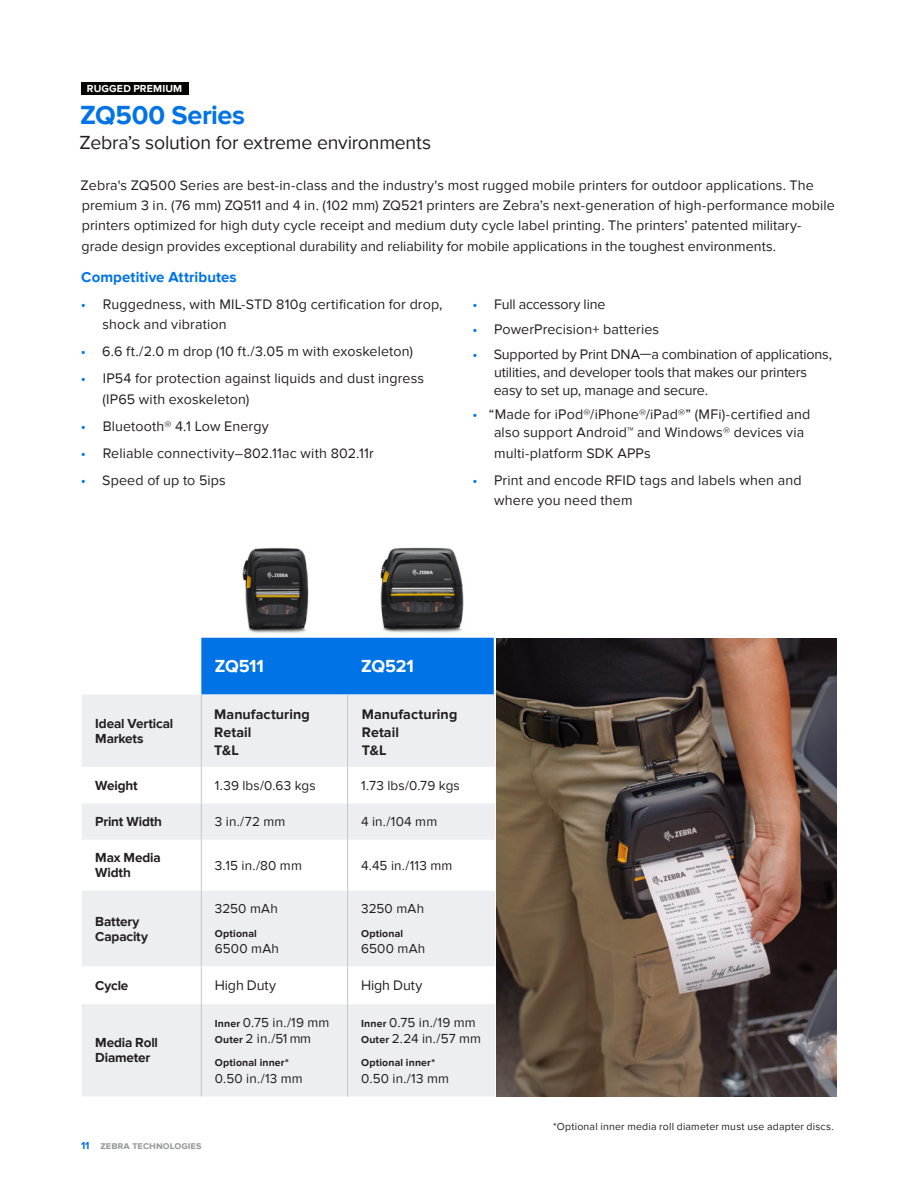
<style>
.page{position:relative;width:918px;height:1188px;background:#fff}
.page>*{position:absolute;margin:0;border:0;box-sizing:border-box;transform-origin:0 0}
.t1{font:700 27px "Proxima Nova";letter-spacing:-.015em;color:#0073e6}
.t2{font:19.5px "Proxima Nova";letter-spacing:-.01em;color:#231f20}
.t3{font:700 18px "Proxima Nova";letter-spacing:-.01em;color:#fff}
.t4{font:700 15px "Proxima Nova";letter-spacing:.005em;color:#0073e6}
.t5{font:14.25px/20.2px "Proxima Nova";letter-spacing:.01em;color:#231f20}
.t6{font:14.25px/18px "Proxima Nova";letter-spacing:-.01em;color:#231f20}
.t7{font:700 14.25px "Proxima Nova";letter-spacing:.005em;color:#231f20}
.t8{font:13.5px/16.5px "Proxima Nova";letter-spacing:.01em;color:#231f20}
.t9{font:700 13.5px/15px "Proxima Nova";letter-spacing:-.01em;color:#231f20}
.t10{font:10.5px "Proxima Nova";letter-spacing:.02em;color:#231f20}
.t11{font:700 10.5px "Proxima Nova";letter-spacing:.015em;color:#231f20}
.t12{font:700 10.5px "Proxima Nova";color:#989999}
.t13{font:700 10.5px "Proxima Nova";letter-spacing:.015em;color:#fff}
.s1{color:#0073e6}
.s2{font-weight:700;font-size:10.5px}
</style>
<div class="page">
<div style="left:201px;top:638px;width:293px;height:57px;background:#0073e6"></div>
<div style="left:82px;top:695px;width:413px;height:401px;background:#eceef2"></div>
<svg style="left:82px;top:767px;width:413px;height:237px"></svg>
<hr style="left:201px;top:695px;width:1px;height:72px;background:#c3c6cc">
<hr style="left:347px;top:695px;width:1px;height:72px;background:#c3c6cc">
<hr style="left:201px;top:767px;width:1px;height:36px;background:#c3c6cc">
<hr style="left:347px;top:767px;width:1px;height:36px;background:#c3c6cc">
<hr style="left:201px;top:803px;width:1px;height:37px;background:#c3c6cc">
<hr style="left:347px;top:803px;width:1px;height:37px;background:#c3c6cc">
<hr style="left:201px;top:840px;width:1px;height:51px;background:#c3c6cc">
<hr style="left:347px;top:840px;width:1px;height:51px;background:#c3c6cc">
<hr style="left:201px;top:891px;width:1px;height:76px;background:#c3c6cc">
<hr style="left:347px;top:891px;width:1px;height:76px;background:#c3c6cc">
<hr style="left:201px;top:967px;width:1px;height:37px;background:#c3c6cc">
<hr style="left:347px;top:967px;width:1px;height:37px;background:#c3c6cc">
<hr style="left:201px;top:1004px;width:1px;height:92px;background:#c3c6cc">
<hr style="left:347px;top:1004px;width:1px;height:92px;background:#c3c6cc">
<img style="left:497px;top:639px;width:340px;height:457px">
<div style="left:81px;top:82px;width:107px;height:13px;background:#040503"></div>
<img style="left:242px;top:547px;width:67px;height:86px">
<img style="left:380px;top:547px;width:84px;height:86px">
<p class="t13" style="left:87px;top:83px;width:97px">RUGGED PREMIUM</p>
<h1 class="t1" style="left:80px;top:99px;width:166px">ZQ500 Series</h1>
<h2 class="t2" style="left:80px;top:132px;width:353px">Zebra’s solution for extreme environments</h2>
<p class="t5" style="left:81px;top:175px;width:756px">Zebra's ZQ500 Series are best-in-class and the industry's most rugged mobile printers for outdoor applications. The premium 3 in. (76 mm) ZQ511 and 4 in. (102 mm) ZQ521 printers are Zebra’s next-generation of high-performance mobile printers optimized for high duty cycle receipt and medium duty cycle label printing. The printers’ patented military&shy;grade design provides exceptional durability and reliability for mobile applications in the toughest environments.</p>
<p class="t4" style="left:81px;top:269px;width:157px">Competitive Attributes</p>
<p class="t5" style="left:103px;top:295px;width:341px;text-indent:-22px"><span class="s1">•</span> Ruggedness, with MIL-STD 810g certification for drop, shock and vibration</p>
<p class="t5" style="left:81px;top:342px;width:334px"><span class="s1">•</span> 6.6 ft./2.0 m drop (10 ft./3.05 m with exoskeleton)</p>
<p class="t5" style="left:102px;top:369px;width:323px;text-indent:-21px"><span class="s1">•</span> IP54 for protection against liquids and dust ingress (IP65 with exoskeleton)</p>
<p class="t5" style="left:81px;top:416px;width:189px"><span class="s1">•</span> Bluetooth® 4.1 Low Energy</p>
<p class="t5" style="left:81px;top:443px;width:294px"><span class="s1">•</span> Reliable connectivity–802.11ac with 802.11r</p>
<p class="t5" style="left:81px;top:470px;width:147px"><span class="s1">•</span> Speed of up to 5ips</p>
<p class="t6" style="left:472px;top:296px;width:135px"><span class="s1">•</span> Full accessory line</p>
<p class="t5" style="left:472px;top:319px;width:188px"><span class="s1">•</span> PowerPrecision+ batteries</p>
<p class="t6" style="left:494px;top:345px;width:340px;text-indent:-21px"><span class="s1">•</span> Supported by Print DNA—a combination of applications, utilities, and developer tools that makes our printers easy to set up, manage and secure.</p>
<p class="t5" style="left:494px;top:406px;width:318px;line-height:18px;text-indent:-22px"><span class="s1">•</span> “Made for iPod®/iPhone®/iPad®” (MFi)-certified and also support Android™ and Windows® devices via</p>
<p class="t5" style="left:494px;top:443px;width:158px">multi-platform SDK APPs</p>
<p class="t5" style="left:494px;top:470px;width:309px;text-indent:-22px"><span class="s1">•</span> Print and encode RFID tags and labels when and where you need them</p>
<p class="t3" style="left:215px;top:656px;width:51px">ZQ511</p>
<p class="t3" style="left:361px;top:656px;width:54px">ZQ521</p>
<p class="t7" style="left:214px;top:706px;width:97px">Manufacturing</p>
<p class="t7" style="left:362px;top:706px;width:97px">Manufacturing</p>
<p class="t7" style="left:214px;top:724px;width:39px">Retail</p>
<p class="t7" style="left:362px;top:724px;width:39px">Retail</p>
<p class="t7" style="left:214px;top:742px;width:26px">T&amp;L</p>
<p class="t7" style="left:362px;top:742px;width:26px">T&amp;L</p>
<p class="t9" style="left:95px;top:716px;width:79px">Ideal Vertical<br>Markets</p>
<p class="t9" style="left:95px;top:778px;width:44px">Weight</p>
<p class="t8" style="left:215px;top:777px;width:103px">1.39 lbs/0.63 kgs</p>
<p class="t8" style="left:361px;top:777px;width:100px">1.73 lbs/0.79 kgs</p>
<p class="t9" style="left:95px;top:814px;width:68px">Print Width</p>
<p class="t8" style="left:215px;top:813px;width:72px">3 in./72 mm</p>
<p class="t8" style="left:361px;top:813px;width:78px">4 in./104 mm</p>
<p class="t9" style="left:95px;top:851px;width:67px">Max Media<br>Width</p>
<p class="t8" style="left:215px;top:857px;width:89px">3.15 in./80 mm</p>
<p class="t8" style="left:361px;top:857px;width:93px">4.45 in./113 mm</p>
<p class="t9" style="left:95px;top:914px;width:54px">Battery<br>Capacity</p>
<p class="t8" style="left:215px;top:901px;width:65px">3250 mAh</p>
<p class="t11" style="left:215px;top:927px;width:44px">Optional</p>
<p class="t8" style="left:215px;top:941px;width:66px">6500 mAh</p>
<p class="t8" style="left:361px;top:901px;width:65px">3250 mAh</p>
<p class="t11" style="left:361px;top:927px;width:44px">Optional</p>
<p class="t8" style="left:361px;top:941px;width:66px">6500 mAh</p>
<p class="t9" style="left:95px;top:978px;width:35px">Cycle</p>
<p class="t5" style="left:215px;top:975px;width:63px">High Duty</p>
<p class="t5" style="left:361px;top:975px;width:63px">High Duty</p>
<p class="t9" style="left:95px;top:1036px;width:64px">Media Roll<br>Diameter</p>
<p class="t8" style="left:215px;top:1014px;width:116px"><span class="s2">Inner</span> 0.75 in./19 mm<br><span class="s2">Outer</span> 2 in./51 mm</p>
<p class="t11" style="left:215px;top:1057px;width:75px">Optional inner*</p>
<p class="t8" style="left:215px;top:1070px;width:89px">0.50 in./13 mm</p>
<p class="t12" style="left:81px;top:1139px;width:122px"><span class="s1">11</span> zebra technologies</p>
<p class="t8" style="left:361px;top:1014px;width:122px"><span class="s2">Inner</span> 0.75 in./19 mm<br><span class="s2">Outer</span> 2.24 in./57 mm</p>
<p class="t11" style="left:361px;top:1057px;width:75px">Optional inner*</p>
<p class="t8" style="left:361px;top:1070px;width:89px">0.50 in./13 mm</p>
<p class="t10" style="left:553px;top:1121px;width:282px">*Optional inner media roll diameter must use adapter discs.</p>
</div>
